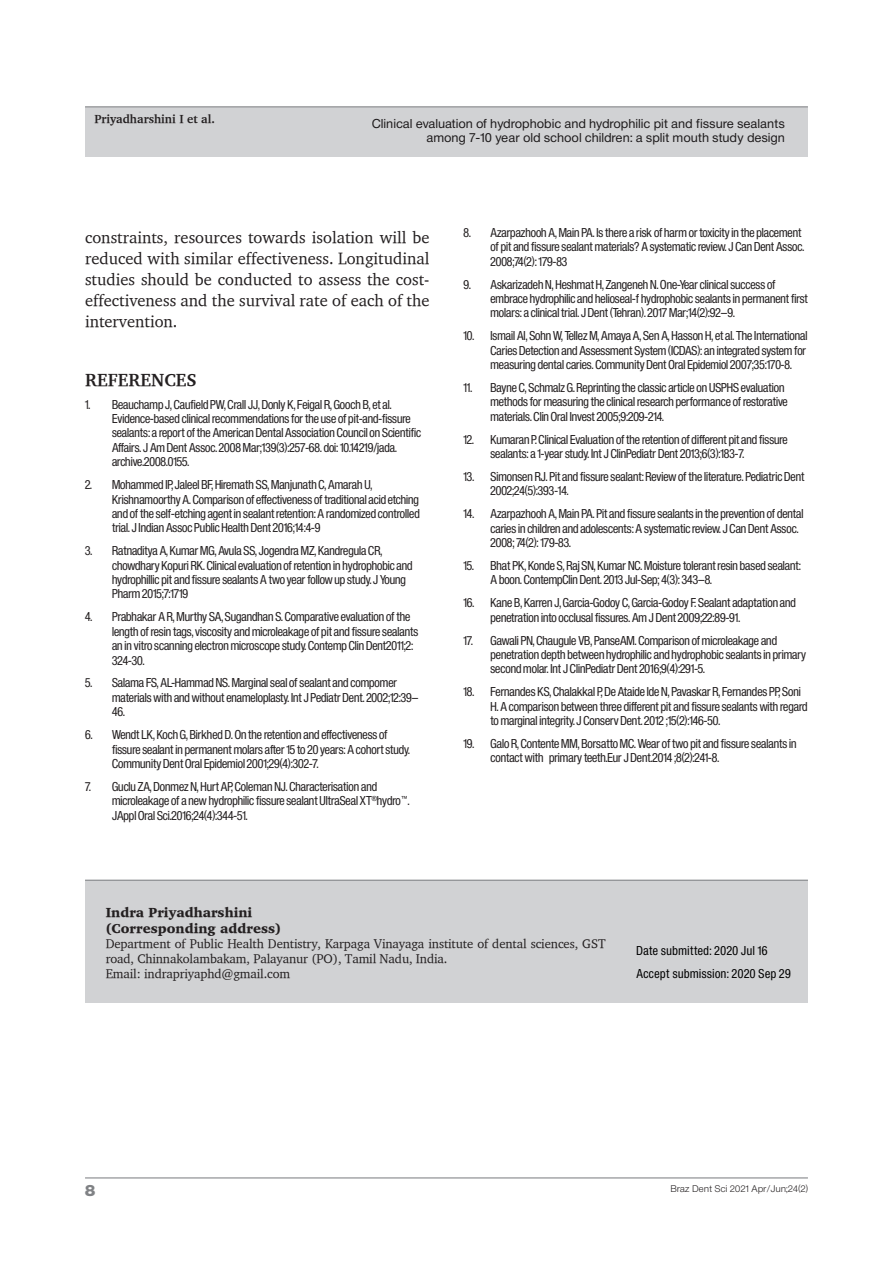
<style>
.page{position:relative;width:893px;height:1263px;background:#fff}
.page>*{position:absolute;margin:0;border:0;box-sizing:border-box;transform-origin:0 0}
.t1{font:700 18px "Charter";color:#231f20}
.t2{font:16.5px/21px "Charter";color:#231f20;text-align:justify}
.t3{font:15px "Sh Europa Nr 2 Ultra";color:#808285}
.t4{font:900 13.5px/16.2px "Charter";color:#231f20}
.t5{font:12.75px/15px "Charter";letter-spacing:-.01em;color:#231f20}
.t6{font:12px/14.4px "Sh Europa Nr 2 Con";color:#231f20}
.t7{font:12px/14.4px "Sh Europa Nr 2";letter-spacing:.05em;color:#231f20;text-align:right}
.t8{font:12px/23px "Sh Europa Nr 2 Con";letter-spacing:.05em;color:#000}
.t9{font:700 12px "Charter";color:#231f20}
.t10{font:9px "Sh Europa Nr 2 Light";letter-spacing:.05em;color:#231f20}
</style>
<div class="page">
<div style="left:85px;top:107px;width:723px;height:50px;background:#d1d2d4"></div>
<hr style="left:85px;top:106px;width:723px;height:1px;background:#808285">
<hr style="left:85px;top:1177px;width:723px;height:1px;background:#808285">
<div style="left:85px;top:881px;width:723px;height:122px;background:#d1d2d4"></div>
<hr style="left:85px;top:880px;width:723px;height:1px;background:#808285">
<p class="t9" style="left:94px;top:111px;width:122px">Priyadharshini I et al.</p>
<p class="t7" style="left:372px;top:116px;width:414px">Clinical evaluation of hydrophobic and hydrophilic pit and fissure sealants among 7-10 year old school children: a split mouth study design</p>
<h2 class="t2" style="left:85px;top:227px;width:346px">constraints, resources towards isolation will be reduced with similar effectiveness. Longitudinal studies should be conducted to assess the cost&shy;effectiveness and the survival rate of each of the intervention.</h2>
<h1 class="t1" style="left:85px;top:368px;width:113px">REFERENCES</h1>
<p class="t6" style="left:112px;top:397px;width:311px;text-indent:-27px">1. Beauchamp J, Caufield PW, Crall JJ, Donly K, Feigal R, Gooch B, et al.<br>Evidence-based clinical recommendations for the use of pit-and-fissure sealants: a report of the American Dental Association Council on Scientific Affairs. J Am Dent Assoc. 2008 Mar;139(3):257-68. doi: 10.14219/jada. archive.2008.0155.</p>
<p class="t6" style="left:112px;top:477px;width:309px;text-indent:-27px">2. Mohammed IP, Jaleel BF, Hiremath SS, Manjunath C, Amarah U, Krishnamoorthy A. Comparison of effectiveness of traditional acid etching and of the self-etching agent in sealant retention: A randomized controlled trial. J Indian Assoc Public Health Dent 2016;14:4-9</p>
<p class="t6" style="left:112px;top:544px;width:302px;text-indent:-27px">3. Ratnaditya A, Kumar MG, Avula SS, Jogendra MZ, Kandregula CR, chowdhary Kopuri RK. Clinical evaluation of retention in hydrophobic and hydrophillic pit and fissure sealants A two year follow up study. J Young Pharm 2015;7:1719</p>
<p class="t6" style="left:112px;top:610px;width:308px;text-indent:-27px">4. Prabhakar A R, Murthy SA, Sugandhan S. Comparative evaluation of the length of resin tags, viscosity and microleakage of pit and fissure sealants an in vitro scanning electron microscope study. Contemp Clin Dent2011;2:<br>324-30.</p>
<p class="t6" style="left:112px;top:676px;width:308px;text-indent:-27px">5. Salama FS, AL-Hammad NS. Marginal seal of sealant and compomer materials with and without enameloplasty. Int J Pediatr Dent. 2002;12:39–<br>46.</p>
<p class="t6" style="left:112px;top:728px;width:299px;text-indent:-27px">6. Wendt LK, Koch G, Birkhed D. On the retention and effectiveness of fissure sealant in permanent molars after 15 to 20 years: A cohort study.<br>Community Dent Oral Epidemiol 2001;29(4):302-7.</p>
<p class="t6" style="left:112px;top:779px;width:299px;text-indent:-27px">7. Guclu ZA, Donmez N, Hurt AP, Coleman NJ. Characterisation and microleakage of a new hydrophilic fissure sealant UltraSeal XT<sup>®</sup>hydro<sup>™</sup>.<br>JAppl Oral Sci.2016;24(4):344-51.</p>
<p class="t6" style="left:490px;top:225px;width:315px;text-indent:-27px">8. Azarpazhooh A, Main PA. Is there a risk of harm or toxicity in the placement of pit and fissure sealant materials? A systematic review. J Can Dent Assoc.<br>2008;74(2): 179-83</p>
<p class="t6" style="left:490px;top:277px;width:319px;text-indent:-27px">9. Askarizadeh N, Heshmat H, Zangeneh N. One-Year clinical success of embrace hydrophilic and helioseal-f hydrophobic sealants in permanent first molars: a clinical trial. J Dent (Tehran). 2017 Mar;14(2):92–9.</p>
<p class="t6" style="left:490px;top:329px;width:318px;text-align:justify;text-indent:-27px">10. Ismail AI, Sohn W, Tellez M, Amaya A, Sen A, Hasson H, et al. The International Caries Detection and Assessment System (ICDAS): an integrated system for measuring dental caries. Community Dent Oral Epidemiol 2007;35:170-8.</p>
<p class="t6" style="left:490px;top:380px;width:299px;text-indent:-27px">11. Bayne C, Schmalz G. Reprinting the classic article on USPHS evaluation methods for measuring the clinical research performance of restorative materials. Clin Oral Invest 2005;9:209-214.</p>
<p class="t6" style="left:490px;top:432px;width:299px;text-indent:-27px">12. Kumaran P. Clinical Evaluation of the retention of different pit and fissure sealants: a 1-year study. Int J ClinPediatr Dent 2013;6(3):183-7.</p>
<p class="t6" style="left:490px;top:469px;width:315px;text-indent:-27px">13. Simonsen RJ. Pit and fissure sealant: Review of the literature. Pediatric Dent<br>2002;24(5):393-14.</p>
<p class="t6" style="left:490px;top:507px;width:315px;text-indent:-27px">14. Azarpazhooh A, Main PA. Pit and fissure sealants in the prevention of dental caries in children and adolescents: A systematic review. J Can Dent Assoc.<br>2008; 74(2): 179-83.</p>
<p class="t6" style="left:490px;top:558px;width:312px;text-indent:-27px">15. Bhat PK, Konde S, Raj SN, Kumar NC. Moisture tolerant resin based sealant:<br>A boon. ContempClin Dent. 2013 Jul-Sep; 4(3): 343–8.</p>
<p class="t6" style="left:490px;top:596px;width:307px;text-indent:-27px">16. Kane B, Karren J, Garcia-Godoy C, Garcia-Godoy F. Sealant adaptation and penetration into occlusal fissures. Am J Dent 2009;22:89-91.</p>
<p class="t6" style="left:490px;top:633px;width:317px;text-indent:-27px">17. Gawali PN, Chaugule VB, PanseAM. Comparison of microleakage and penetration depth between hydrophilic and hydrophobic sealants in primary second molar. Int J ClinPediatr Dent 2016;9(4):291-5.</p>
<p class="t6" style="left:490px;top:685px;width:318px;text-indent:-27px">18. Fernandes KS, Chalakkal P, De Ataide Ide N, Pavaskar R, Fernandes PP, Soni<br>H. A comparison between three different pit and fissure sealants with regard to marginal integrity. J Conserv Dent. 2012 ;15(2):146-50.</p>
<p class="t6" style="left:490px;top:736px;width:308px;text-indent:-27px">19. Galo R, Contente MM, Borsatto MC. Wear of two pit and fissure sealants in contact with primary teeth.Eur J Dent.2014 ;8(2):241-8.</p>
<p class="t4" style="left:106px;top:904px;width:177px">Indra Priyadharshini (Corresponding address)</p>
<p class="t5" style="left:106px;top:936px;width:501px">Department of Public Health Dentistry, Karpaga Vinayaga institute of dental sciences, GST road, Chinnakolambakam, Palayanur (PO), Tamil Nadu, India.<br>Email: indrapriyaphd@gmail.com</p>
<p class="t8" style="left:636px;top:939px;width:156px">Date submitted: 2020 Jul 16<br>Accept submission: 2020 Sep 29</p>
<p class="t3" style="left:85px;top:1182px;width:12px">8</p>
<p class="t10" style="left:671px;top:1183px;width:139px">Braz Dent Sci 2021 Apr/Jun;24(2)</p>
</div>
